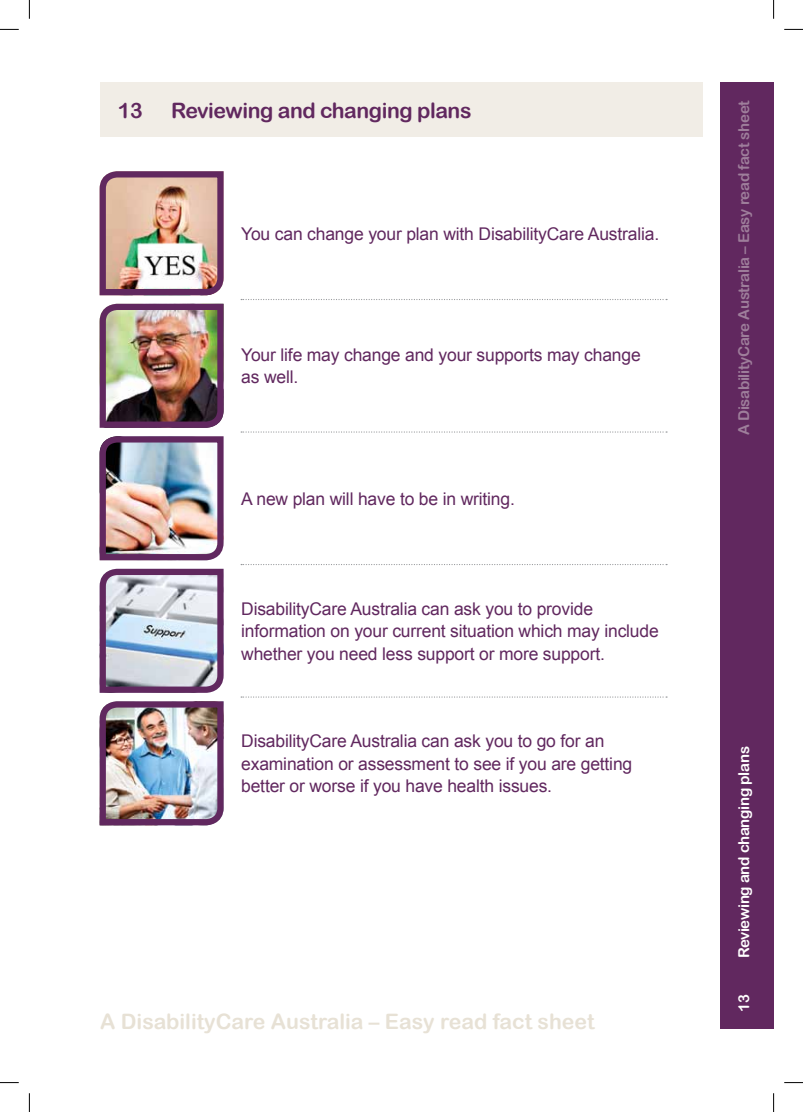
<style>
.page{position:relative;width:803px;height:1112px;background:#fff}
.page>*{position:absolute;margin:0;border:0;box-sizing:border-box;transform-origin:0 0}
.t1{font:21.25px "Arial Rounded MT Bold";color:#e7e1d5}
.t2{font:21.25px "Arial Rounded MT Bold";letter-spacing:-.02em;color:#61285f}
.t3{font:17.5px/22.5px "Arial";letter-spacing:-.01em;color:#61285f}
.t4{font:15px "Arial Rounded MT Bold";letter-spacing:-.02em;color:#9e7e9b}
.t5{font:15px "Arial Rounded MT Bold";letter-spacing:-.02em;color:#fff}
</style>
<div class="page">
<div style="left:720px;top:83px;width:53px;height:946px;background:#61285f"></div>
<div style="left:100px;top:83px;width:603px;height:54px;background:#f1ede6"></div>
<svg style="left:241px;top:299px;width:426px;height:1px"></svg>
<svg style="left:241px;top:431px;width:426px;height:1px"></svg>
<svg style="left:241px;top:564px;width:426px;height:1px"></svg>
<svg style="left:241px;top:696px;width:426px;height:1px"></svg>
<img style="left:99px;top:171px;width:125px;height:655px">
<svg style="left:0;top:29px;width:19px;height:1px"></svg>
<svg style="left:784px;top:29px;width:19px;height:1px"></svg>
<svg style="left:0;top:1082px;width:19px;height:1px"></svg>
<svg style="left:784px;top:1082px;width:19px;height:1px"></svg>
<svg style="left:29px;top:0;width:1px;height:19px"></svg>
<svg style="left:29px;top:1093px;width:1px;height:18px"></svg>
<svg style="left:773px;top:0;width:1px;height:19px"></svg>
<svg style="left:773px;top:1093px;width:1px;height:18px"></svg>
<p class="t2" style="left:118px;top:97px;width:26px">13</p>
<p class="t2" style="left:171px;top:97px;width:302px">Reviewing and changing plans</p>
<p class="t3" style="left:241px;top:222px;width:419px">You can change your plan with DisabilityCare Australia.</p>
<p class="t3" style="left:241px;top:343px;width:401px">Your life may change and your supports may change as well.</p>
<p class="t3" style="left:241px;top:487px;width:275px">A new plan will have to be in writing.</p>
<p class="t3" style="left:241px;top:597px;width:419px">DisabilityCare Australia can ask you to provide information on your current situation which may include whether you need less support or more support.</p>
<p class="t3" style="left:241px;top:729px;width:393px">DisabilityCare Australia can ask you to go for an examination or assessment to see if you are getting better or worse if you have health issues.</p>
<p class="t1" style="left:100px;top:1008px;width:496px">A DisabilityCare Australia – Easy read fact sheet</p>
<p class="t4" style="left:735px;top:435px;width:336px;rotate:-90deg">A DisabilityCare Australia – Easy read fact sheet</p>
<p class="t5" style="left:735px;top:958px;width:214px;rotate:-90deg">Reviewing and changing plans</p>
<p class="t5" style="left:735px;top:1011px;width:19px;rotate:-90deg">13</p>
</div>
